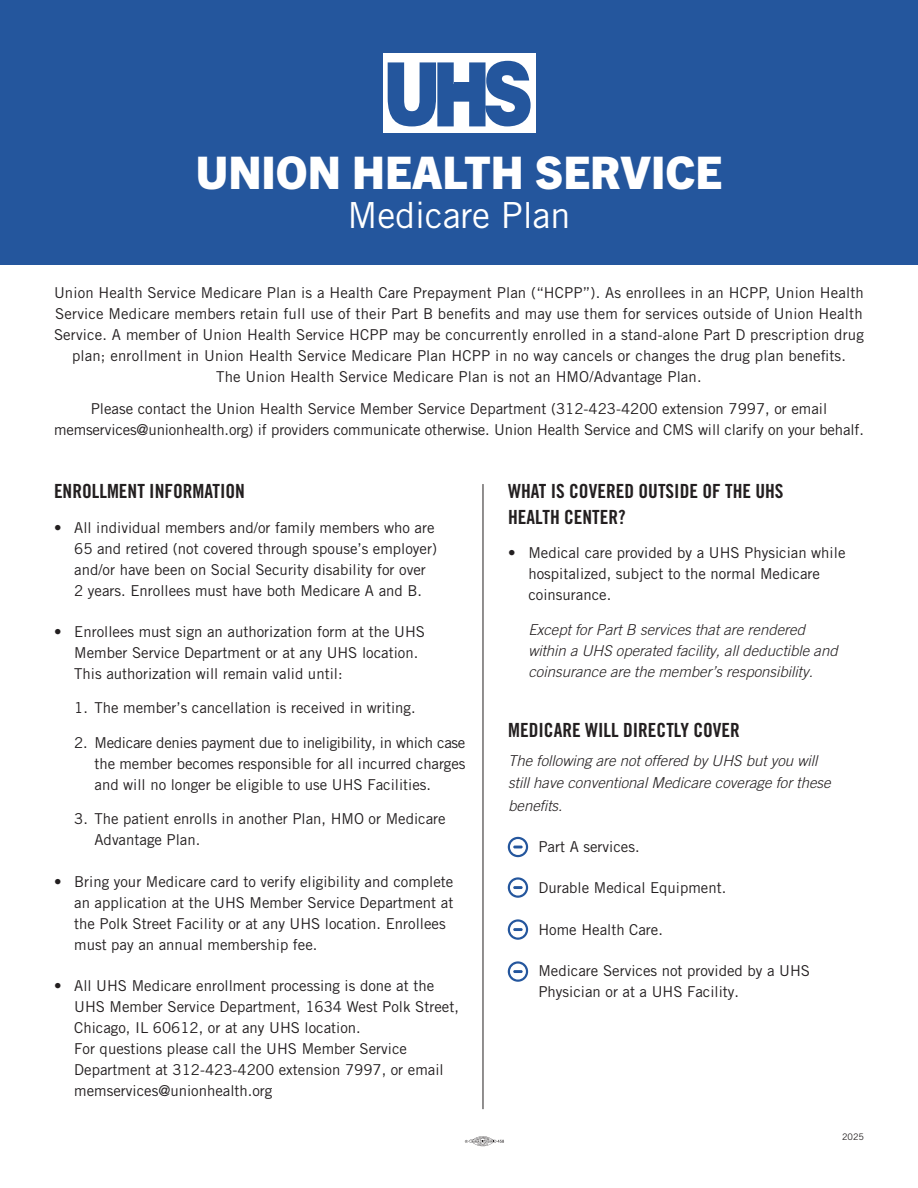
<style>
.page{position:relative;width:918px;height:1188px;background:#fff}
.page>*{position:absolute;margin:0;border:0;box-sizing:border-box;transform-origin:0 0}
.t1{font:800 45px "Trade Gothic Next LT Pro";color:#fff}
.t2{font:36px "Trade Gothic LT Pro";letter-spacing:-.005em;color:#fff}
.t3{font:19.5px/25.5px "Trade Gothic LT Std Bd Cn 20";color:#231f20}
.t4{font:15px/21px "Trade Gothic LT Pro";color:#231f20}
.t5{font:italic 300 15px/21px "Trade Gothic LT Pro";color:#231f20}
.t6{font:9px "Trade Gothic LT Pro";color:#231f20}
</style>
<div class="page">
<div style="left:0;top:0;width:918px;height:265px;background:#24569d"></div>
<hr style="left:483px;top:484px;width:1px;height:625px;background:#231f20">
<div style="left:383px;top:53px;width:152px;height:80px;background:#fff"></div>
<svg style="left:388px;top:61px;width:143px;height:65px"></svg>
<svg style="left:465px;top:1136px;width:39px;height:10px"></svg>
<svg style="left:508px;top:837px;width:20px;height:20px"></svg>
<svg style="left:510px;top:839px;width:16px;height:16px"></svg>
<svg style="left:513px;top:846px;width:10px;height:2px"></svg>
<svg style="left:508px;top:877px;width:20px;height:21px"></svg>
<div style="left:510px;top:880px;width:16px;height:16px;background:#fff;border-radius:50%"></div>
<svg style="left:513px;top:886px;width:10px;height:3px"></svg>
<svg style="left:508px;top:919px;width:20px;height:21px"></svg>
<div style="left:510px;top:922px;width:16px;height:16px;background:#fff;border-radius:50%"></div>
<svg style="left:513px;top:928px;width:10px;height:3px"></svg>
<svg style="left:508px;top:961px;width:20px;height:21px"></svg>
<div style="left:510px;top:964px;width:16px;height:16px;background:#fff;border-radius:50%"></div>
<svg style="left:513px;top:970px;width:10px;height:3px"></svg>
<p class="t1" style="left:196px;top:141px;width:528px">UNION HEALTH SERVICE</p>
<p class="t2" style="left:348px;top:193px;width:224px">Medicare Plan</p>
<p class="t4" style="left:54px;top:282px;width:812px;text-align:center">Union Health Service Medicare Plan is a Health Care Prepayment Plan (“HCPP”). As enrollees in an HCPP, Union Health Service Medicare members retain full use of their Part B benefits and may use them for services outside of Union Health Service. A member of Union Health Service HCPP may be concurrently enrolled in a stand-alone Part D prescription drug plan; enrollment in Union Health Service Medicare Plan HCPP in no way cancels or changes the drug plan benefits.<br>The Union Health Service Medicare Plan is not an HMO/Advantage Plan.</p>
<p class="t4" style="left:54px;top:398px;width:812px;text-align:center">Please contact the Union Health Service Member Service Department (312-423-4200 extension 7997, or email memservices@unionhealth.org) if providers communicate otherwise. Union Health Service and CMS will clarify on your behalf.</p>
<p class="t3" style="left:54px;top:478px;width:193px">ENROLLMENT INFORMATION</p>
<p class="t4" style="left:74px;top:517px;width:364px;text-indent:-20px">• All individual members and/or family members who are 65 and retired (not covered through spouse’s employer) and/or have been on Social Security disability for over 2 years. Enrollees must have both Medicare A and B.</p>
<p class="t4" style="left:74px;top:621px;width:352px;text-indent:-20px">• Enrollees must sign an authorization form at the UHS<br>Member Service Department or at any UHS location.<br>This authorization will remain valid until:</p>
<p class="t4" style="left:74px;top:697px;width:343px">1. The member’s cancellation is received in writing.</p>
<p class="t4" style="left:94px;top:732px;width:372px;text-align:justify;text-indent:-20px">2. Medicare denies payment due to ineligibility, in which case the member becomes responsible for all incurred charges and will no longer be eligible to use UHS Facilities.</p>
<p class="t4" style="left:94px;top:808px;width:353px;text-indent:-20px">3. The patient enrolls in another Plan, HMO or Medicare<br>Advantage Plan.</p>
<p class="t4" style="left:74px;top:871px;width:381px;text-indent:-20px">• Bring your Medicare card to verify eligibility and complete an application at the UHS Member Service Department at the Polk Street Facility or at any UHS location. Enrollees must pay an annual membership fee.</p>
<p class="t4" style="left:74px;top:975px;width:386px;text-indent:-20px">• All UHS Medicare enrollment processing is done at the UHS Member Service Department, 1634 West Polk Street, Chicago, IL 60612, or at any UHS location.<br>For questions please call the UHS Member Service Department at 312-423-4200 extension 7997, or email memservices@unionhealth.org</p>
<p class="t3" style="left:508px;top:478px;width:277px">WHAT IS COVERED OUTSIDE OF THE UHS<br>HEALTH CENTER?</p>
<p class="t4" style="left:528px;top:542px;width:319px;text-indent:-20px">• Medical care provided by a UHS Physician while hospitalized, subject to the normal Medicare coinsurance.</p>
<p class="t5" style="left:528px;top:619px;width:311px">Except for Part B services that are rendered within a UHS operated facility, all deductible and coinsurance are the member’s responsibility.</p>
<p class="t3" style="left:508px;top:717px;width:233px">MEDICARE WILL DIRECTLY COVER</p>
<p class="t5" style="left:508px;top:750px;width:324px;line-height:22.5px">The following are not offered by UHS but you will still have conventional Medicare coverage for these benefits.</p>
<p class="t4" style="left:518px;top:836px;width:123px">• Part A services.</p>
<p class="t4" style="left:518px;top:877px;width:210px">• Durable Medical Equipment.</p>
<p class="t4" style="left:518px;top:919px;width:146px">• Home Health Care.</p>
<p class="t4" style="left:538px;top:960px;width:273px;text-indent:-20px">• Medicare Services not provided by a UHS<br>Physician or at a UHS Facility.</p>
<p class="t6" style="left:842px;top:1132px;width:23px">2025</p>
</div>
